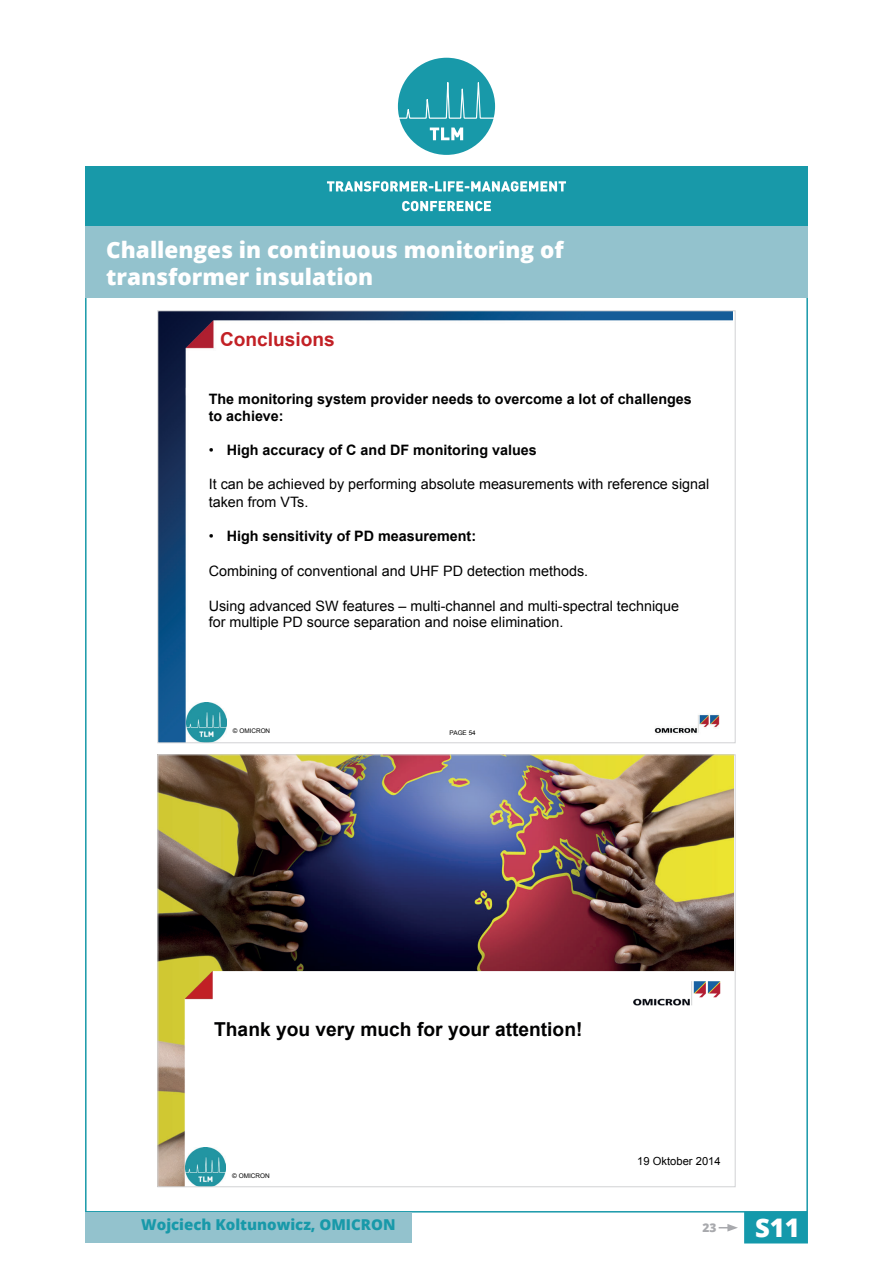
<style>
.page{position:relative;width:893px;height:1263px;background:#fff}
.page>*{position:absolute;margin:0;border:0;box-sizing:border-box;transform-origin:0 0}
.t1{font:800 25.65px "Open Sans";color:#fff}
.t2{font:800 22.5px/27px "Open Sans";color:#fff}
.t3{font:700 19.2px "Arial";color:#000001}
.t4{font:700 19.05px "Arial";color:#c22025}
.t5{font:800 15px "Open Sans";color:#1899a9}
.t6{font:14.4px/17.5px "Arial";color:#000001}
.t7{font:700 14.4px/16.8px "Arial";color:#000001}
.t8{font:800 12px "Open Sans";color:#a8a9ad}
.t9{font:11.25px "Arial";color:#000001}
.t10{font:6.45px "Arial";color:#000001}
.t11{font:6.3px "Arial";color:#000001}
.s1{font-weight:400}
</style>
<div class="page">
<div style="left:744px;top:1212px;width:64px;height:31px;background:#1499ab"></div>
<svg style="left:719px;top:1224px;width:19px;height:7px"></svg>
<div style="left:85px;top:1212px;width:327px;height:31px;background:#93c2cd"></div>
<img style="left:159px;top:312px;width:573px;height:429px">
<img style="left:187px;top:702px;width:40px;height:39px">
<img style="left:159px;top:756px;width:574px;height:429px">
<img style="left:186px;top:1147px;width:40px;height:38px">
<div style="left:85px;top:225px;width:723px;height:73px;background:#93c2cd"></div>
<div style="left:398px;top:58px;width:97px;height:97px;background:#1899a9;border-radius:50%"></div>
<svg style="left:397px;top:82px;width:99px;height:39px"></svg>
<svg style="left:430px;top:128px;width:33px;height:12px"></svg>
<div style="left:85px;top:167px;width:723px;height:59px;background:#1899a9"></div>
<svg style="left:327px;top:181px;width:239px;height:11px"></svg>
<svg style="left:402px;top:201px;width:89px;height:10px"></svg>
<h2 class="t2" style="left:106px;top:236px;width:459px">Challenges in continuous monitoring of transformer insulation</h2>
<h3 class="t4" style="left:220px;top:327px;width:116px">Conclusions</h3>
<p class="t7" style="left:209px;top:391px;width:484px">The monitoring system provider needs to overcome a lot of challenges to achieve:</p>
<p class="t7" style="left:209px;top:442px;width:329px"><span class="s1">•</span> High accuracy of C and DF monitoring values</p>
<p class="t6" style="left:209px;top:476px;width:502px">It can be achieved by performing absolute measurements with reference signal taken from VTs.</p>
<p class="t7" style="left:209px;top:528px;width:269px"><span class="s1">•</span> High sensitivity of PD measurement:</p>
<p class="t6" style="left:209px;top:563px;width:381px">Combining of conventional and UHF PD detection methods.</p>
<p class="t6" style="left:209px;top:597px;width:472px;line-height:16.8px">Using advanced SW features – multi-channel and multi-spectral technique for multiple PD source separation and noise elimination.</p>
<p class="t11" style="left:233px;top:726px;width:39px">© OMICRON</p>
<p class="t11" style="left:450px;top:729px;width:28px">PAGE 54</p>
<h3 class="t3" style="left:214px;top:1016px;width:370px">Thank you very much for your attention!</h3>
<p class="t10" style="left:232px;top:1171px;width:39px">© OMICRON</p>
<p class="t9" style="left:637px;top:1153px;width:85px">19 Oktober 2014</p>
<p class="t5" style="left:141px;top:1213px;width:256px">Wojciech Koltunowicz, OMICRON</p>
<p class="t8" style="left:702px;top:1219px;width:16px">23</p>
<h1 class="t1" style="left:755px;top:1208px;width:46px">S11</h1>
</div>
